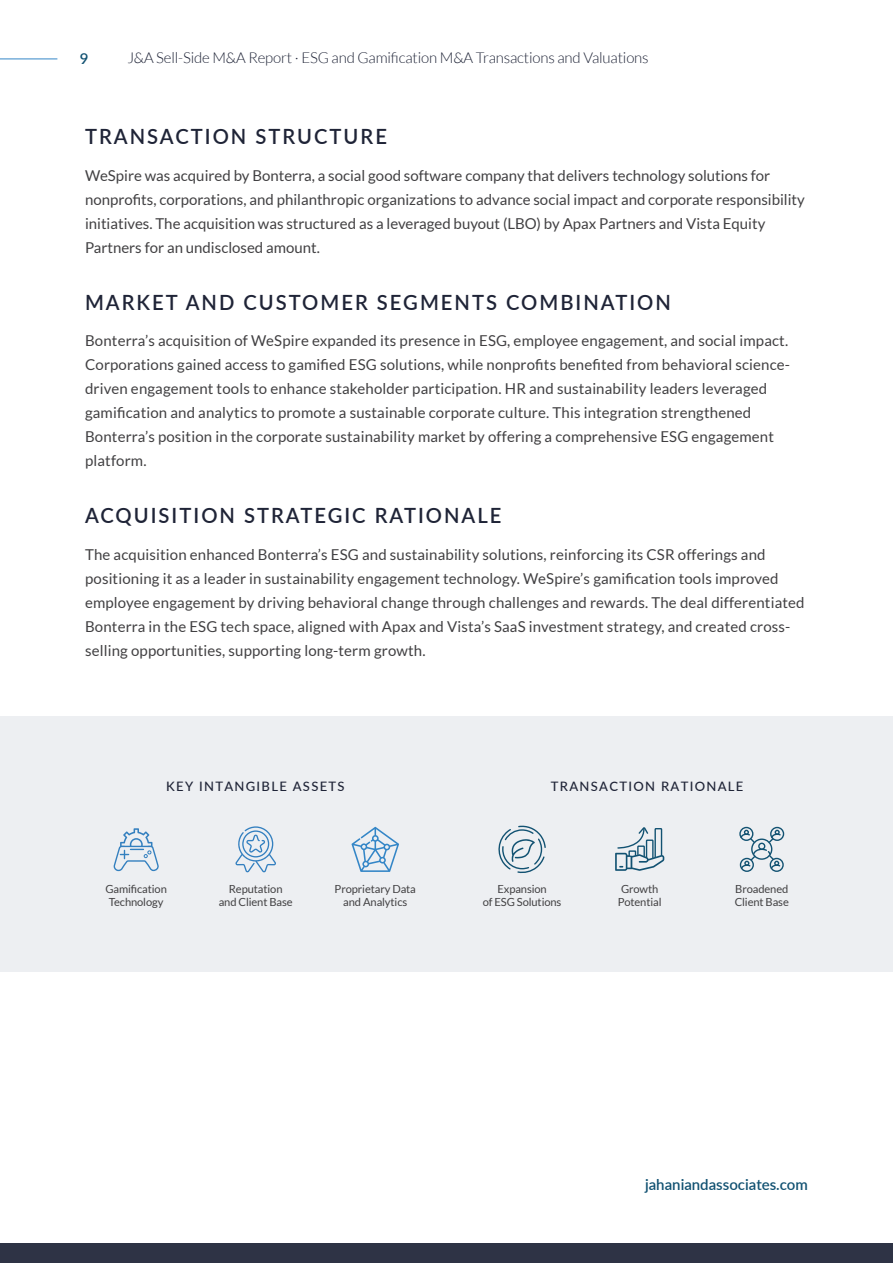
<style>
.page{position:relative;width:893px;height:1263px;background:#fff}
.page>*{position:absolute;margin:0;border:0;box-sizing:border-box;transform-origin:0 0}
.t1{font:600 21px "Lato";letter-spacing:.1em;color:#1f2437;scale:.96 1}
.t2{font:15px/24px "Lato";letter-spacing:.01em;color:#414042}
.t3{font:300 15px "Lato";letter-spacing:-.01em;color:#1f2437}
.t4{font:600 15px "Lato";color:#125272}
.t5{font:500 13.05px "Lato";letter-spacing:.1em;color:#1f2437}
.t6{font:11.1px/13.4px "Lato";letter-spacing:-.01em;color:#414042;text-align:center}
</style>
<div class="page">
<div style="left:0;top:1243px;width:893px;height:20px;background:#2e3345"></div>
<div style="left:0;top:717px;width:893px;height:255px;background:#edeff2"></div>
<svg style="left:235px;top:826px;width:41px;height:47px"></svg>
<div style="left:770px;top:827px;width:14px;height:14px;border:1px solid #125272;border-radius:50%"></div>
<div style="left:739px;top:827px;width:14px;height:14px;border:1px solid #125272;border-radius:50%"></div>
<div style="left:770px;top:858px;width:14px;height:14px;border:1px solid #125272;border-radius:50%"></div>
<svg style="left:740px;top:830px;width:42px;height:42px"></svg>
<svg style="left:498px;top:825px;width:48px;height:49px"></svg>
<svg style="left:615px;top:827px;width:49px;height:44px"></svg>
<svg style="left:352px;top:827px;width:47px;height:45px"></svg>
<svg style="left:113px;top:828px;width:46px;height:44px"></svg>
<hr style="left:0;top:59px;width:57px;height:1px;background:#3487c8">
<p class="t4" style="left:80px;top:48px;width:10px">9</p>
<p class="t3" style="left:128px;top:49px;width:523px">J&amp;A Sell-Side M&amp;A Report · ESG and Gamification M&amp;A Transactions and Valuations</p>
<h1 class="t1" style="left:85px;top:122px;width:316px">TRANSACTION STRUCTURE</h1>
<p class="t2" style="left:85px;top:163px;width:721px">WeSpire was acquired by Bonterra, a social good software company that delivers technology solutions for nonprofits, corporations, and philanthropic organizations to advance social impact and corporate responsibility initiatives. The acquisition was structured as a leveraged buyout (LBO) by Apax Partners and Vista Equity Partners for an undisclosed amount.</p>
<h1 class="t1" style="left:85px;top:287px;width:612px">MARKET AND CUSTOMER SEGMENTS COMBINATION</h1>
<p class="t2" style="left:85px;top:328px;width:706px">Bonterra’s acquisition of WeSpire expanded its presence in ESG, employee engagement, and social impact.<br>Corporations gained access to gamified ESG solutions, while nonprofits benefited from behavioral science&shy;driven engagement tools to enhance stakeholder participation. HR and sustainability leaders leveraged gamification and analytics to promote a sustainable corporate culture. This integration strengthened Bonterra’s position in the corporate sustainability market by offering a comprehensive ESG engagement platform.</p>
<h1 class="t1" style="left:85px;top:500px;width:435px">ACQUISITION STRATEGIC RATIONALE</h1>
<p class="t2" style="left:85px;top:542px;width:721px">The acquisition enhanced Bonterra’s ESG and sustainability solutions, reinforcing its CSR offerings and positioning it as a leader in sustainability engagement technology. WeSpire’s gamification tools improved employee engagement by driving behavioral change through challenges and rewards. The deal differentiated Bonterra in the ESG tech space, aligned with Apax and Vista’s SaaS investment strategy, and created cross&shy;selling opportunities, supporting long-term growth.</p>
<p class="t5" style="left:166px;top:776px;width:180px">KEY INTANGIBLE ASSETS</p>
<p class="t5" style="left:551px;top:776px;width:194px">TRANSACTION RATIONALE</p>
<p class="t6" style="left:105px;top:882px;width:63px">Gamification<br>Technology</p>
<p class="t6" style="left:219px;top:882px;width:75px">Reputation and Client Base</p>
<p class="t6" style="left:618px;top:882px;width:45px;text-align:left">Growth<br>Potential</p>
<p class="t6" style="left:735px;top:882px;width:56px;text-align:left">Broadened<br>Client Base</p>
<p class="t6" style="left:335px;top:882px;width:83px">Proprietary Data and Analytics</p>
<p class="t6" style="left:483px;top:882px;width:80px">Expansion<br>of ESG Solutions</p>
<p class="t4" style="left:645px;top:1174px;width:164px">jahaniandassociates.com</p>
</div>
